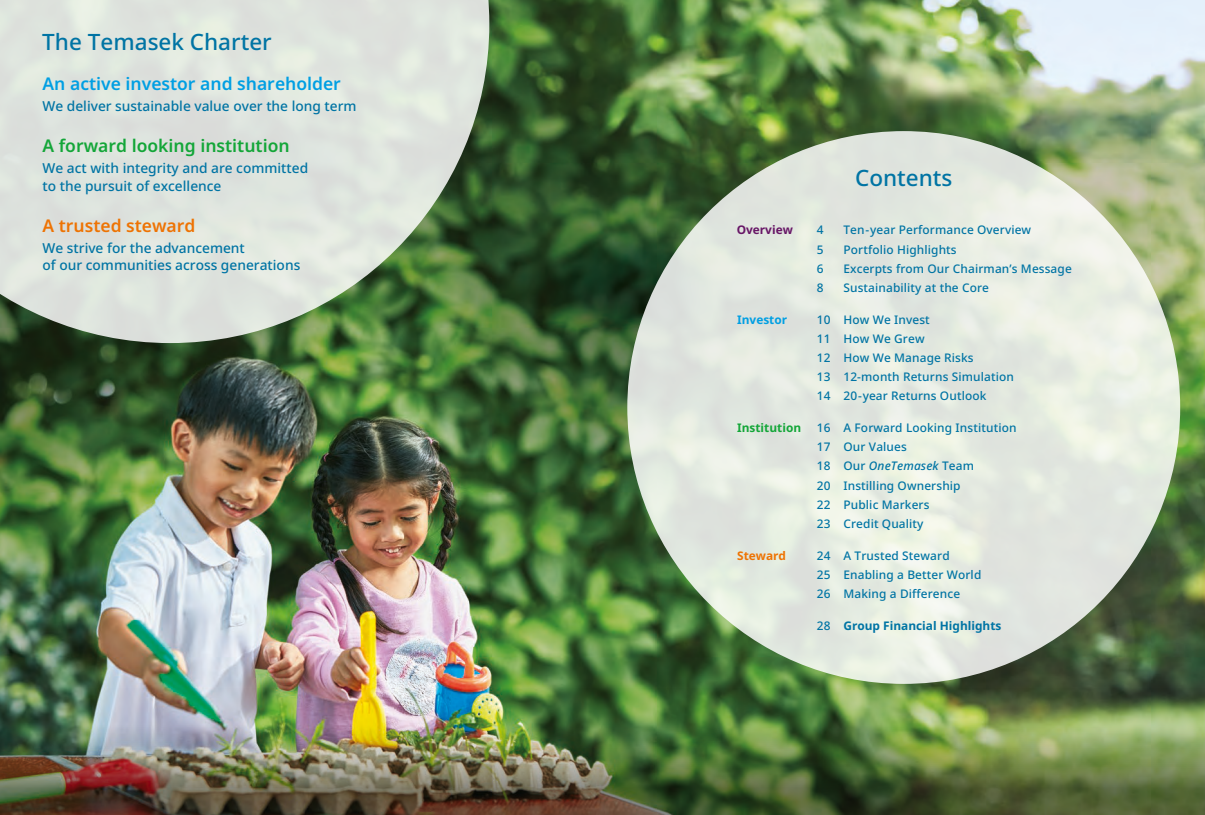
<style>
.page{position:relative;width:1205px;height:815px;background:#fff}
.page>*{position:absolute;margin:0;border:0;box-sizing:border-box;transform-origin:0 0}
.Page_Title{font:500 22.5px "Noto Sans";color:#0074a4}
.Charter-Heading-Left{font:600 17.5px "Noto Sans";color:#009fe3}
.Charter-Heading-Left-2{font:600 17.5px "Noto Sans";color:#13a638}
.Charter-Heading-Left-3{font:600 17.5px "Noto Sans";color:#ee7303}
.Charter-Text-Left_11{font:500 13.75px/17.5px "Noto Sans";color:#0074a4}
.Contents-Text_Left_I{font:500 11.88px "Noto Sans";letter-spacing:.01em;color:#0074a4}
.Contents-Section-Tit{font:700 11.88px "Noto Sans";color:#0074a4}
.Contents-Text_Left_I-2{font:italic 500 11.88px "Noto Sans";letter-spacing:.01em;color:#0074a4}
.Contents-Page-No_Lef{font:500 11.88px "Noto Sans";letter-spacing:.01em;color:#0074a4}
.Contents-Section-Tit-2{font:700 11.88px "Noto Sans";color:#13a638}
.Contents-Section-Tit-3{font:700 11.88px "Noto Sans";color:#671666}
.Contents-Section-Tit-4{font:700 11.88px "Noto Sans";color:#009fe3}
.Contents-Section-Tit-5{font:700 11.88px "Noto Sans";color:#ee7303}
.s1{font-style:normal}
</style>
<div class="page">
<img style="left:0;top:0;width:1205px;height:689px">
<svg style="left:0;top:0;width:489px;height:343px;background:#c8d2c5"></svg>
<div style="left:627px;top:131px;width:553px;height:553px;background:linear-gradient(to right,#e0e6de,#e9eee4);border-radius:50%"></div>
<img style="left:0;top:689px;width:1205px;height:126px">
<p class="Page_Title" style="left:42px;top:26px;width:231px">The Temasek Charter</p>
<p class="Charter-Heading-Left" style="left:43px;top:72px;width:300px">An active investor and shareholder</p>
<p class="Charter-Text-Left_11" style="left:43px;top:98px;width:316px">We deliver sustainable value over the long term</p>
<p class="Charter-Heading-Left-2" style="left:43px;top:134px;width:249px">A forward looking institution</p>
<p class="Charter-Text-Left_11" style="left:43px;top:160px;width:267px">We act with integrity and are committed to the pursuit of excellence</p>
<p class="Charter-Heading-Left-3" style="left:43px;top:213px;width:154px">A trusted steward</p>
<p class="Charter-Text-Left_11" style="left:43px;top:239px;width:259px">We strive for the advancement<br>of our communities across generations</p>
<p class="Page_Title" style="left:855px;top:162px;width:99px">Contents</p>
<p class="Contents-Section-Tit-3" style="left:737px;top:222px;width:58px">Overview</p>
<p class="Contents-Page-No_Lef" style="left:817px;top:222px;width:8px">4</p>
<p class="Contents-Text_Left_I" style="left:843px;top:222px;width:189px">Ten ‑ year Performance Overview</p>
<p class="Contents-Page-No_Lef" style="left:817px;top:241px;width:8px">5</p>
<p class="Contents-Text_Left_I" style="left:843px;top:241px;width:115px">Portfolio Highlights</p>
<p class="Contents-Page-No_Lef" style="left:817px;top:260px;width:8px">6</p>
<p class="Contents-Text_Left_I" style="left:843px;top:260px;width:230px">Excerpts from Our Chairman’s Message</p>
<p class="Contents-Page-No_Lef" style="left:817px;top:279px;width:8px">8</p>
<p class="Contents-Text_Left_I" style="left:843px;top:279px;width:147px">Sustainability at the Core</p>
<p class="Contents-Section-Tit-4" style="left:737px;top:311px;width:51px">Investor</p>
<p class="Contents-Page-No_Lef" style="left:817px;top:311px;width:15px">10</p>
<p class="Contents-Text_Left_I" style="left:843px;top:311px;width:88px">How We Invest</p>
<p class="Contents-Page-No_Lef" style="left:817px;top:330px;width:15px">11</p>
<p class="Contents-Text_Left_I" style="left:843px;top:330px;width:83px">How We Grew</p>
<p class="Contents-Page-No_Lef" style="left:817px;top:349px;width:15px">12</p>
<p class="Contents-Text_Left_I" style="left:843px;top:349px;width:132px">How We Manage Risks</p>
<p class="Contents-Page-No_Lef" style="left:817px;top:368px;width:15px">13</p>
<p class="Contents-Text_Left_I" style="left:843px;top:368px;width:172px">12-month Returns Simulation</p>
<p class="Contents-Page-No_Lef" style="left:817px;top:388px;width:15px">14</p>
<p class="Contents-Text_Left_I" style="left:843px;top:388px;width:144px">20 ‑ year Returns Outlook</p>
<p class="Contents-Section-Tit-2" style="left:737px;top:419px;width:65px">Institution</p>
<p class="Contents-Text_Left_I" style="left:817px;top:419px;width:15px">16</p>
<p class="Contents-Text_Left_I" style="left:843px;top:419px;width:174px">A Forward Looking Institution</p>
<p class="Contents-Text_Left_I" style="left:817px;top:439px;width:15px">17</p>
<p class="Contents-Text_Left_I" style="left:843px;top:439px;width:65px">Our Values</p>
<p class="Contents-Text_Left_I" style="left:817px;top:458px;width:15px">18</p>
<p class="Contents-Text_Left_I-2" style="left:843px;top:458px;width:132px"><span class="s1">Our</span> OneTemasek <span class="s1">Team</span></p>
<p class="Contents-Text_Left_I" style="left:817px;top:477px;width:15px">20</p>
<p class="Contents-Text_Left_I" style="left:843px;top:477px;width:119px">Instilling Ownership</p>
<p class="Contents-Text_Left_I" style="left:817px;top:496px;width:15px">22</p>
<p class="Contents-Text_Left_I" style="left:843px;top:496px;width:88px">Public Markers</p>
<p class="Contents-Text_Left_I" style="left:817px;top:515px;width:15px">23</p>
<p class="Contents-Text_Left_I" style="left:843px;top:515px;width:82px">Credit Quality</p>
<p class="Contents-Section-Tit-5" style="left:737px;top:547px;width:50px">Steward</p>
<p class="Contents-Text_Left_I" style="left:817px;top:547px;width:15px">24</p>
<p class="Contents-Text_Left_I" style="left:843px;top:547px;width:108px">A Trusted Steward</p>
<p class="Contents-Text_Left_I" style="left:817px;top:566px;width:15px">25</p>
<p class="Contents-Text_Left_I" style="left:843px;top:566px;width:139px">Enabling a Better World</p>
<p class="Contents-Text_Left_I" style="left:817px;top:585px;width:15px">26</p>
<p class="Contents-Text_Left_I" style="left:843px;top:585px;width:118px">Making a Difference</p>
<p class="Contents-Text_Left_I" style="left:817px;top:617px;width:15px">28</p>
<p class="Contents-Section-Tit" style="left:843px;top:617px;width:159px">Group Financial Highlights</p>
</div>
